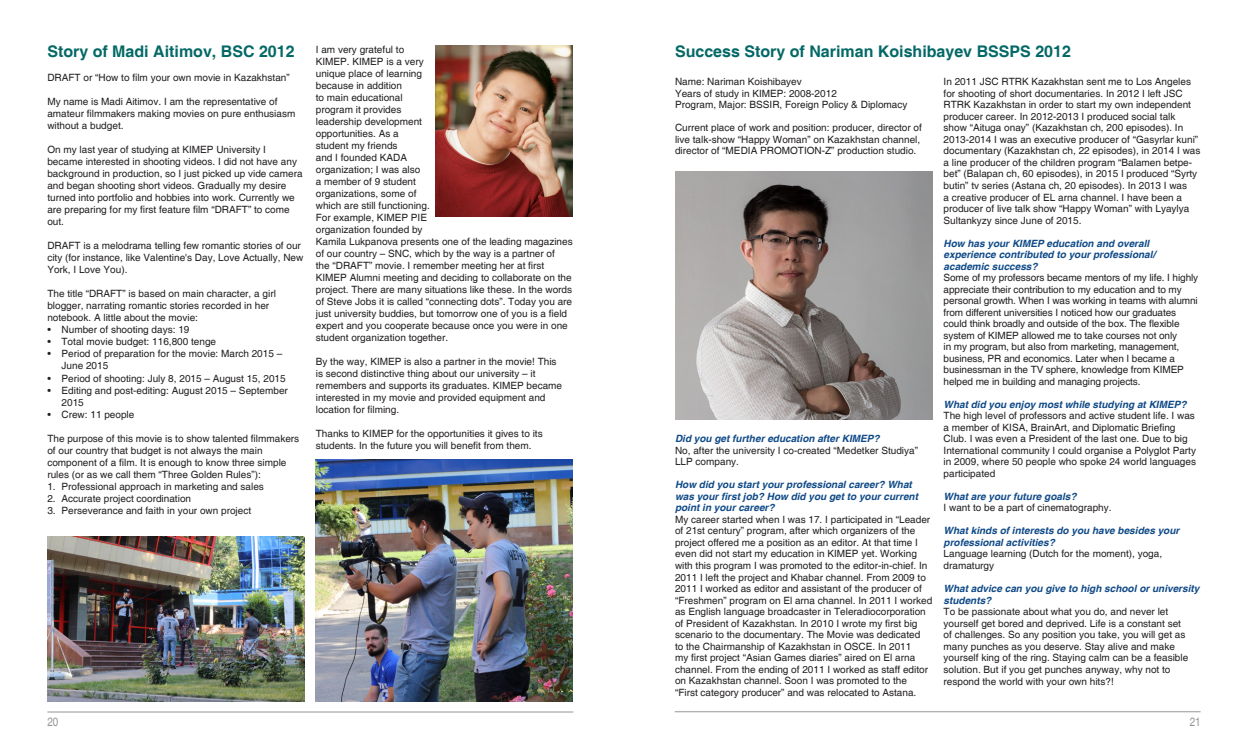
<style>
.page{position:relative;width:1248px;height:738px;background:#fff}
.page>*{position:absolute;margin:0;border:0;box-sizing:border-box;transform-origin:0 0}
.t1{font:700 16px "Helvetica";color:#046966}
.t2{font:condensed 12px "Helvetica";color:#939598}
.t3{font:10px/11.5px "Helvetica";color:#231f20}
.t4{font:italic 700 10px/11.5px "Helvetica";color:#0f4a87}
</style>
<div class="page">
<hr style="left:47px;top:711px;width:526px;height:1px;background:#939598">
<hr style="left:674px;top:711px;width:526px;height:1px;background:#939598">
<img style="left:435px;top:45px;width:138px;height:172px">
<img style="left:47px;top:536px;width:257px;height:165px">
<img style="left:316px;top:459px;width:257px;height:242px">
<img style="left:675px;top:171px;width:257px;height:248px">
<h1 class="t1" style="left:47px;top:42px;width:249px">Story of Madi Aitimov, BSC 2012</h1>
<p class="t3" style="left:47px;top:72px;width:244px">DRAFT or “How to film your own movie in Kazakhstan”</p>
<p class="t3" style="left:47px;top:96px;width:249px;line-height:12px">My name is Madi Aitimov. I am the representative of amateur filmmakers making movies on pure enthusiasm without a budget.</p>
<p class="t3" style="left:47px;top:144px;width:257px;line-height:12px">On my last year of studying at KIMEP University I became interested in shooting videos. I did not have any background in production, so I just picked up vide camera and began shooting short videos. Gradually my desire turned into portfolio and hobbies into work. Currently we are preparing for my first feature film “DRAFT” to come out.</p>
<p class="t3" style="left:47px;top:240px;width:257px;line-height:12px">DRAFT is a melodrama telling few romantic stories of our city (for instance, like Valentine's Day, Love Actually, New<br>York, I Love You).</p>
<p class="t3" style="left:47px;top:288px;width:230px;line-height:12px">The title “DRAFT” is based on main character, a girl blogger, narrating romantic stories recorded in her notebook. A little about the movie:</p>
<p class="t3" style="left:47px;top:324px;width:144px">• Number of shooting days: 19</p>
<p class="t3" style="left:47px;top:336px;width:170px">• Total movie budget: 116,800 tenge</p>
<p class="t3" style="left:62px;top:348px;width:222px;line-height:12px;text-indent:-14px">• Period of preparation for the movie: March 2015 –<br>June 2015</p>
<p class="t3" style="left:47px;top:372px;width:240px">• Period of shooting: July 8, 2015 – August 15, 2015</p>
<p class="t3" style="left:62px;top:384px;width:228px;line-height:12px;text-indent:-14px">• Editing and post-editing: August 2015 – September<br>2015</p>
<p class="t3" style="left:47px;top:408px;width:88px">• Crew: 11 people</p>
<p class="t3" style="left:47px;top:432px;width:253px;line-height:12px">The purpose of this movie is to show talented filmmakers of our country that budget is not always the main component of a film. It is enough to know three simple rules (or as we call them “Three Golden Rules”):</p>
<p class="t3" style="left:47px;top:480px;width:218px">1. Professional approach in marketing and sales</p>
<p class="t3" style="left:47px;top:492px;width:145px">2. Accurate project coordination</p>
<p class="t3" style="left:47px;top:504px;width:205px">3. Perseverance and faith in your own project</p>
<p class="t3" style="left:316px;top:43px;width:258px;line-height:12px">I am very grateful to<br>KIMEP. KIMEP is a very<br>unique place of learning<br>because in addition<br>to main educational<br>program it provides<br>leadership development<br>opportunities. As a<br>student my friends<br>and I founded KADA<br>organization; I was also<br>a member of 9 student<br>organizations, some of<br>which are still functioning.<br>For example, KIMEP PIE<br>organization founded by<br>Kamila Lukpanova presents one of the leading magazines of our country – SNC, which by the way is a partner of<br>the “DRAFT” movie. I remember meeting her at first<br>KIMEP Alumni meeting and deciding to collaborate on the project. There are many situations like these. In the words of Steve Jobs it is called “connecting dots”. Today you are just university buddies, but tomorrow one of you is a field expert and you cooperate because once you were in one student organization together.</p>
<p class="t3" style="left:316px;top:355px;width:248px;line-height:12px">By the way, KIMEP is also a partner in the movie! This is second distinctive thing about our university – it remembers and supports its graduates. KIMEP became interested in my movie and provided equipment and location for filming.</p>
<p class="t3" style="left:316px;top:427px;width:228px;line-height:12px">Thanks to KIMEP for the opportunities it gives to its students. In the future you will benefit from them.</p>
<h1 class="t1" style="left:675px;top:42px;width:313px">Success Story of Nariman Koishibayev BSS</h1>
<h1 class="t1" style="left:1009px;top:42px;width:63px">PS 2012</h1>
<p class="t3" style="left:675px;top:76px;width:234px">Name: Nariman Koishibayev<br>Years of study in KIMEP: 2008-2012<br>Program, Major: BSSIR, Foreign Policy &amp; Diplomacy</p>
<p class="t3" style="left:675px;top:122px;width:248px">Current place of work and position: producer, director of live talk-show “Happy Woman” on Kazakhstan channel, director of “MEDIA PROMOTION-Z” production studio.</p>
<p class="t3" style="left:943px;top:76px;width:258px">In 2011 JSC RTRK Kazakhstan sent me to Los Angeles for shooting of short documentaries. In 2012 I left JSC RTRK Kazakhstan in order to start my own independent producer career. In 2012-2013 I produced social talk show “Aituga onay” (Kazakhstan ch, 200 episodes). In 2013-2014 I was an executive producer of “Gasyrlar kuni” documentary (Kazakhstan ch, 22 episodes), in 2014 I was a line producer of the children program “Balamen betpe&shy;bet” (Balapan ch, 60 episodes), in 2015 I produced “Syrty butin” tv series (Astana ch, 20 episodes). In 2013 I was<br>a creative producer of EL arna channel. I have been a producer of live talk show “Happy Woman” with Lyaylya Sultankyzy since June of 2015.</p>
<p class="t4" style="left:943px;top:237px;width:213px">How has your KIMEP education and overall experience contributed to your professional/ academic success?</p>
<p class="t3" style="left:943px;top:272px;width:256px">Some of my professors became mentors of my life. I highly appreciate their contribution to my education and to my personal growth. When I was working in teams with alumni from different universities I noticed how our graduates could think broadly and outside of the box. The flexible system of KIMEP allowed me to take courses not only<br>in my program, but also from marketing, management, business, PR and economics. Later when I became a businessman in the TV sphere, knowledge from KIMEP helped me in building and managing projects.</p>
<p class="t4" style="left:943px;top:398px;width:244px">What did you enjoy most while studying at KIMEP?</p>
<p class="t3" style="left:943px;top:410px;width:254px">The high level of professors and active student life. I was a member of KISA, BrainArt, and Diplomatic Briefing Club. I was even a President of the last one. Due to big International community I could organise a Polyglot Party in 2009, where 50 people who spoke 24 world languages participated</p>
<p class="t4" style="left:943px;top:490px;width:134px">What are your future goals?</p>
<p class="t3" style="left:943px;top:502px;width:169px">I want to be a part of cinematography.</p>
<p class="t4" style="left:943px;top:525px;width:237px">What kinds of interests do you have besides your professional activities?</p>
<p class="t3" style="left:943px;top:548px;width:220px">Language learning (Dutch for the moment), yoga, dramaturgy</p>
<p class="t4" style="left:943px;top:582px;width:257px">What advice can you give to high school or university students?</p>
<p class="t3" style="left:943px;top:605px;width:246px">To be passionate about what you do, and never let yourself get bored and deprived. Life is a constant set of challenges. So any position you take, you will get as many punches as you deserve. Stay alive and make yourself king of the ring. Staying calm can be a feasible solution. But if you get punches anyway, why not to respond the world with your own hits?!</p>
<p class="t4" style="left:675px;top:433px;width:206px">Did you get further education after KIMEP?</p>
<p class="t3" style="left:675px;top:444px;width:244px">No, after the university I co-created “Medetker Studiya”<br>LLP company.</p>
<p class="t4" style="left:675px;top:479px;width:244px">How did you start your professional career? What was your first job? How did you get to your current point in your career?</p>
<p class="t3" style="left:675px;top:513px;width:259px">My career started when I was 17. I participated in “Leader of 21st century” program, after which organizers of the project offered me a position as an editor. At that time I even did not start my education in KIMEP yet. Working with this program I was promoted to the editor-in-chief. In 2011 I left the project and Khabar channel. From 2009 to 2011 I worked as editor and assistant of the producer of “Freshmen” program on El arna channel. In 2011 I worked as English language broadcaster in Teleradiocorporation of President of Kazakhstan. In 2010 I wrote my first big scenario to the documentary. The Movie was dedicated<br>to the Chairmanship of Kazakhstan in OSCE. In 2011<br>my first project “Asian Games diaries” aired on El arna channel. From the ending of 2011 I worked as staff editor on Kazakhstan channel. Soon I was promoted to the “First category producer” and was relocated to Astana.</p>
<p class="t2" style="left:47px;top:714px;width:12px">20</p>
<p class="t2" style="left:1189px;top:714px;width:12px">21</p>
</div>
